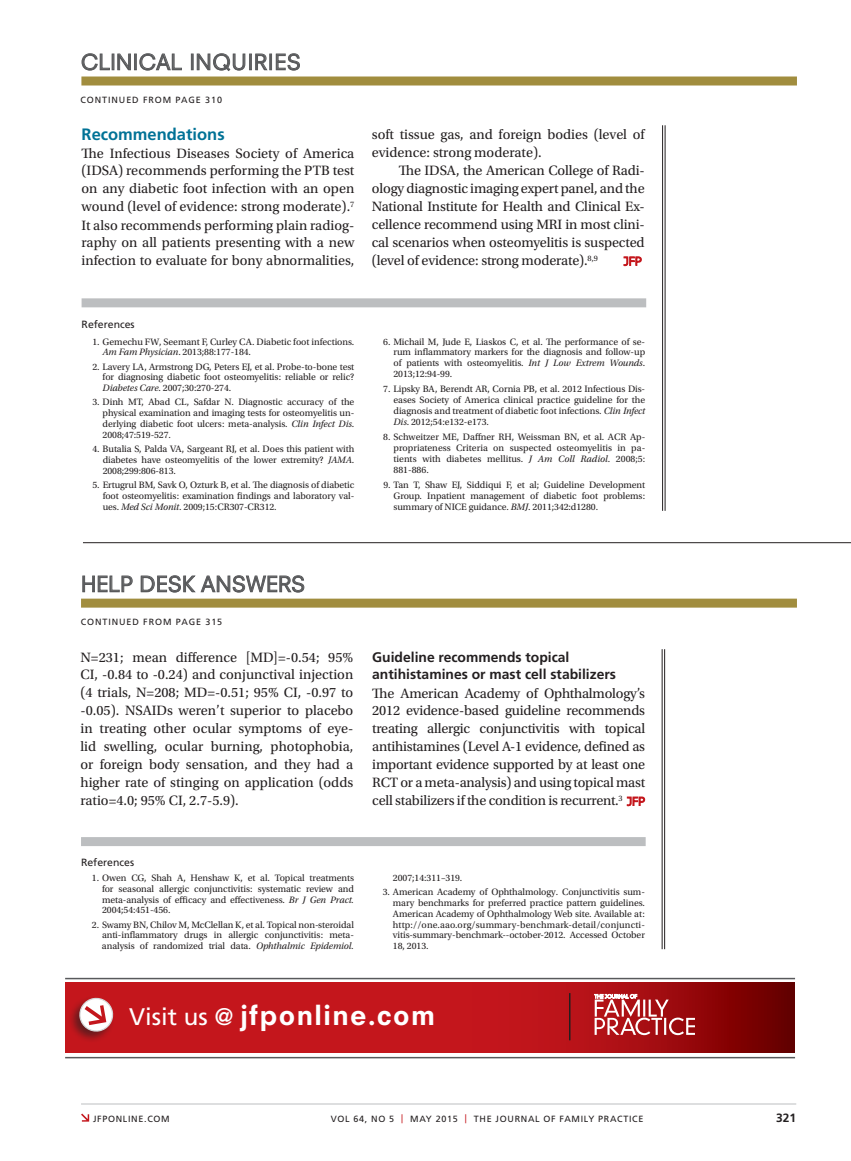
<style>
.page{position:relative;width:851px;height:1161px;background:#fff}
.page>*{position:absolute;margin:0;border:0;box-sizing:border-box;transform-origin:0 0}
.t1{font:800 27px "Neuzeit SLT Std";letter-spacing:.05em;color:#fff}
.t2{font:21px "Neuzeit SLT Std";letter-spacing:.01em;color:#58595b}
.t3{font:700 16.5px "Frutiger LT Std";color:#007296}
.t4{font:14.25px/18px "Utopia Std";letter-spacing:-.005em;color:#231f20;text-align:justify}
.t5{font:700 13.8px/18px "Frutiger LT Std";color:#231f20}
.t6{font:700 12px "Frutiger LT Std";color:#231f20}
.t7{font:11.25px "Neuzeit SLT Std";color:#c4161c}
.t8{font:10.5px "Frutiger LT Std";color:#231f20}
.t9{font:9.75px/10.8px "Utopia Std";letter-spacing:-.005em;color:#231f20;text-align:justify}
.t10{font:9px "Frutiger LT Std";letter-spacing:.075em;color:#231f20}
.t11{font:9px "Frutiger LT Std";letter-spacing:.1em;color:#231f20}
.s1{font-style:italic}
.s2{font-family:"Neuzeit SLT Std";font-size:11.25px;color:#c4161c}
.s3{font-family:"Frutiger LT Std";font-weight:400;font-size:24px}
.s4{color:#c4161c}
</style>
<div class="page">
<svg style="left:81px;top:1114px;width:8px;height:8px"></svg>
<hr style="left:81px;top:1104px;width:715px;height:1px;background:#bcbec0">
<div style="left:81px;top:77px;width:716px;height:9px;background:#a18d3e"></div>
<hr style="left:664px;top:125px;width:1px;height:386px;background:#231f20">
<hr style="left:662px;top:125px;width:1px;height:386px;background:#231f20">
<div style="left:82px;top:298px;width:564px;height:9px;background:#bcbec0"></div>
<svg style="left:623px;top:256px;width:19px;height:10px"></svg>
<svg style="left:81px;top:53px;width:50px;height:18px"></svg>
<div style="left:134px;top:54px;width:3px;height:16px;border:1px solid #58595b"></div>
<svg style="left:139px;top:53px;width:43px;height:18px"></svg>
<svg style="left:191px;top:53px;width:54px;height:18px"></svg>
<div style="left:249px;top:54px;width:3px;height:16px;border:1px solid #58595b"></div>
<svg style="left:255px;top:53px;width:13px;height:18px"></svg>
<div style="left:269px;top:54px;width:3px;height:16px;border:1px solid #58595b"></div>
<svg style="left:275px;top:53px;width:25px;height:18px"></svg>
<div style="left:81px;top:837px;width:564px;height:9px;background:#bcbec0"></div>
<svg style="left:626px;top:796px;width:19px;height:10px"></svg>
<div style="left:81px;top:599px;width:715px;height:9px;background:#a18d3e"></div>
<svg style="left:82px;top:575px;width:51px;height:18px"></svg>
<svg style="left:140px;top:575px;width:164px;height:18px"></svg>
<hr style="left:664px;top:649px;width:1px;height:300px;background:#231f20">
<hr style="left:661px;top:649px;width:1px;height:300px;background:#231f20">
<hr style="left:83px;top:542px;width:767px;height:1px;background:#231f20">
<svg style="left:65px;top:983px;width:729px;height:69px;background:#b51117"></svg>
<hr style="left:569px;top:993px;width:1px;height:47px;background:#231f20">
<hr style="left:65px;top:978px;width:730px;height:1px;background:#58595b">
<hr style="left:65px;top:1057px;width:730px;height:1px;background:#58595b">
<svg style="left:594px;top:994px;width:101px;height:41px"></svg>
<div style="left:67px;top:995px;width:48px;height:48px;background:#231f20;opacity:.59"></div>
<svg style="left:77px;top:996px;width:38px;height:36px"></svg>
<h2 class="t2" style="left:81px;top:49px;width:221px">CLINICAL INQUIRIES</h2>
<p class="t11" style="left:80px;top:95px;width:76px">CONTINU ED FROM</p>
<p class="t10" style="left:175px;top:95px;width:48px">PAGE 310</p>
<h3 class="t3" style="left:82px;top:124px;width:145px">Recommendations</h3>
<p class="t4" style="left:81px;top:144px;width:274px">The Infectious Diseases Society of America (IDSA) recommends performing the PTB test on any diabetic foot infection with an open wound (level of evidence: strong moderate).<sup>7<br></sup>It also recommends performing plain radiog&shy;raphy on all patients presenting with a new infection to evaluate for bony abnormalities,</p>
<h3 class="t4" style="left:372px;top:126px;width:274px">soft tissue gas, and foreign bodies (level of evidence: strong moderate).</h3>
<p class="t4" style="left:372px;top:162px;width:274px;text-indent:27px">The IDSA, the American College of Radi&shy;ology diagnostic imaging expert panel, and the National Institute for Health and Clinical Ex&shy;cellence recommend using MRI in most clini&shy;cal scenarios when osteomyelitis is suspected (level of evidence: strong moderate).<sup>8,9</sup></p>
<p class="t7" style="left:623px;top:254px;width:20px">JFP</p>
<p class="t8" style="left:82px;top:318px;width:55px">REFERENCES</p>
<p class="t9" style="left:103px;top:336px;width:253px;text-indent:-10px">1. Gemechu FW, Seemant F, Curley CA. Diabetic foot infections.<br><span class="s1">Am Fam Physician</span>. 2013;88:177-184.</p>
<p class="t9" style="left:103px;top:361px;width:253px;text-indent:-10px">2. Lavery LA, Armstrong DG, Peters EJ, et al. Probe-to-bone test for diagnosing diabetic foot osteomyelitis: reliable or relic?<br><span class="s1">Diabetes Care</span>. 2007;30:270-274.</p>
<p class="t9" style="left:103px;top:397px;width:253px;text-indent:-10px">3. Dinh MT, Abad CL, Safdar N. Diagnostic accuracy of the physical examination and imaging tests for osteomyelitis un&shy;derlying diabetic foot ulcers: meta-analysis. <span class="s1">Clin Infect Dis</span>.<br>2008;47:519-527.</p>
<p class="t9" style="left:103px;top:444px;width:253px;text-indent:-10px">4. Butalia S, Palda VA, Sargeant RJ, et al. Does this patient with diabetes have osteomyelitis of the lower extremity? <span class="s1">JAMA</span>.<br>2008;299:806-813.</p>
<p class="t9" style="left:103px;top:480px;width:253px;text-indent:-10px">5. Ertugrul BM, Savk O, Ozturk B, et al. The diagnosis of diabetic foot osteomyelitis: examination findings and laboratory val&shy;ues. <span class="s1">Med Sci Monit</span>. 2009;15:CR307-CR312.</p>
<p class="t9" style="left:393px;top:336px;width:253px;text-indent:-10px">6. Michail M, Jude E, Liaskos C, et al. The performance of se&shy;rum inflammatory markers for the diagnosis and follow-up of patients with osteomyelitis. <span class="s1">Int J Low Extrem Wounds</span>.<br>2013;12:94-99.</p>
<p class="t9" style="left:393px;top:384px;width:253px;text-indent:-10px">7. Lipsky BA, Berendt AR, Cornia PB, et al. 2012 Infectious Dis&shy;eases Society of America clinical practice guideline for the diagnosis and treatment of diabetic foot infections. <span class="s1">Clin Infect Dis</span>. 2012;54:e132-e173.</p>
<p class="t9" style="left:393px;top:432px;width:253px;text-indent:-10px">8. Schweitzer ME, Daffner RH, Weissman BN, et al. ACR Ap&shy;propriateness Criteria on suspected osteomyelitis in pa&shy;tients with diabetes mellitus. <span class="s1">J Am Coll Radiol</span>. 2008;5:<br>881-886.</p>
<p class="t9" style="left:393px;top:480px;width:253px;text-indent:-10px">9. Tan T, Shaw EJ, Siddiqui F, et al; Guideline Development Group. Inpatient management of diabetic foot problems: summary of NICE guidance. <span class="s1">BMJ</span>. 2011;342:d1280.</p>
<h2 class="t2" style="left:81px;top:571px;width:136px">HELP DESK ANS</h2>
<h2 class="t2" style="left:246px;top:571px;width:33px">WERS</h2>
<p class="t10" style="left:81px;top:617px;width:21px">CONTIN</p>
<p class="t10" style="left:119px;top:617px;width:38px">UED FROM</p>
<p class="t10" style="left:176px;top:617px;width:7px">PAGE</p>
<p class="t10" style="left:205px;top:617px;width:18px">315</p>
<p class="t4" style="left:80px;top:648px;width:274px">N=231; mean difference [MD]=-0.54; 95% CI, -0.84 to -0.24) and conjunctival injection (4 trials, N=208; MD=-0.51; 95% CI, -0.97 to -0.05). NSAIDs weren’t superior to placebo in treating other ocular symptoms of eye&shy;lid swelling, ocular burning, photophobia, or foreign body sensation, and they had a higher rate of stinging on application (odds ratio=4.0; 95% CI, 2.7-5.9).</p>
<h3 class="t5" style="left:372px;top:648px;width:245px">Guideline recommends topical antihistamines or mast cell stabilizers</h3>
<p class="t4" style="left:372px;top:684px;width:274px">The American Academy of Ophthalmology’s 2012 evidence-based guideline recommends treating allergic conjunctivitis with topical antihistamines (Level A-1 evidence, defined as important evidence supported by at least one RCT or a meta-analysis) and using topical mast cell stabilizers if the condition is recurrent.<sup>3</sup> <span class="s2">JFP</span></p>
<p class="t8" style="left:81px;top:857px;width:55px">REFERENCES</p>
<p class="t9" style="left:102px;top:872px;width:253px;text-indent:-10px">1. Owen CG, Shah A, Henshaw K, et al. Topical treatments for seasonal allergic conjunctivitis: systematic review and meta-analysis of efficacy and effectiveness. <span class="s1">Br J Gen Pract.<br></span>2004;54:451-456.</p>
<p class="t9" style="left:102px;top:919px;width:253px;text-indent:-10px">2. Swamy BN, Chilov M, McClellan K, et al. Topical non-steroidal anti-inflammatory drugs in allergic conjunctivitis: meta&shy;analysis of randomized trial data. <span class="s1">Ophthalmic Epidemiol.</span></p>
<p class="t9" style="left:393px;top:872px;width:71px">2007;14:311–319.</p>
<p class="t9" style="left:393px;top:887px;width:253px;text-indent:-10px">3. American Academy of Ophthalmology. Conjunctivitis sum&shy;mary benchmarks for preferred practice pattern guidelines.<br>American Academy of Ophthalmology Web site. Available at: http://one.aao.org/summary-benchmark-detail/conjuncti&shy;vitis-summary-benchmark--october-2012. Accessed October 18, 2013.</p>
<h1 class="t1" style="left:129px;top:998px;width:307px"><span class="s3">VISIT US @</span> jfponline.com</h1>
<p class="t10" style="left:93px;top:1113px;width:41px">JFPON LINE</p>
<p class="t10" style="left:144px;top:1113px;width:27px">.COM</p>
<p class="t10" style="left:331px;top:1113px;width:313px">VOL 64, NO 5 <span class="s4">|</span> MAY 2015 <span class="s4">|</span> THE JOURNAL OF FAMI LY PRACTICE</p>
<p class="t6" style="left:776px;top:1111px;width:22px">321</p>
</div>
